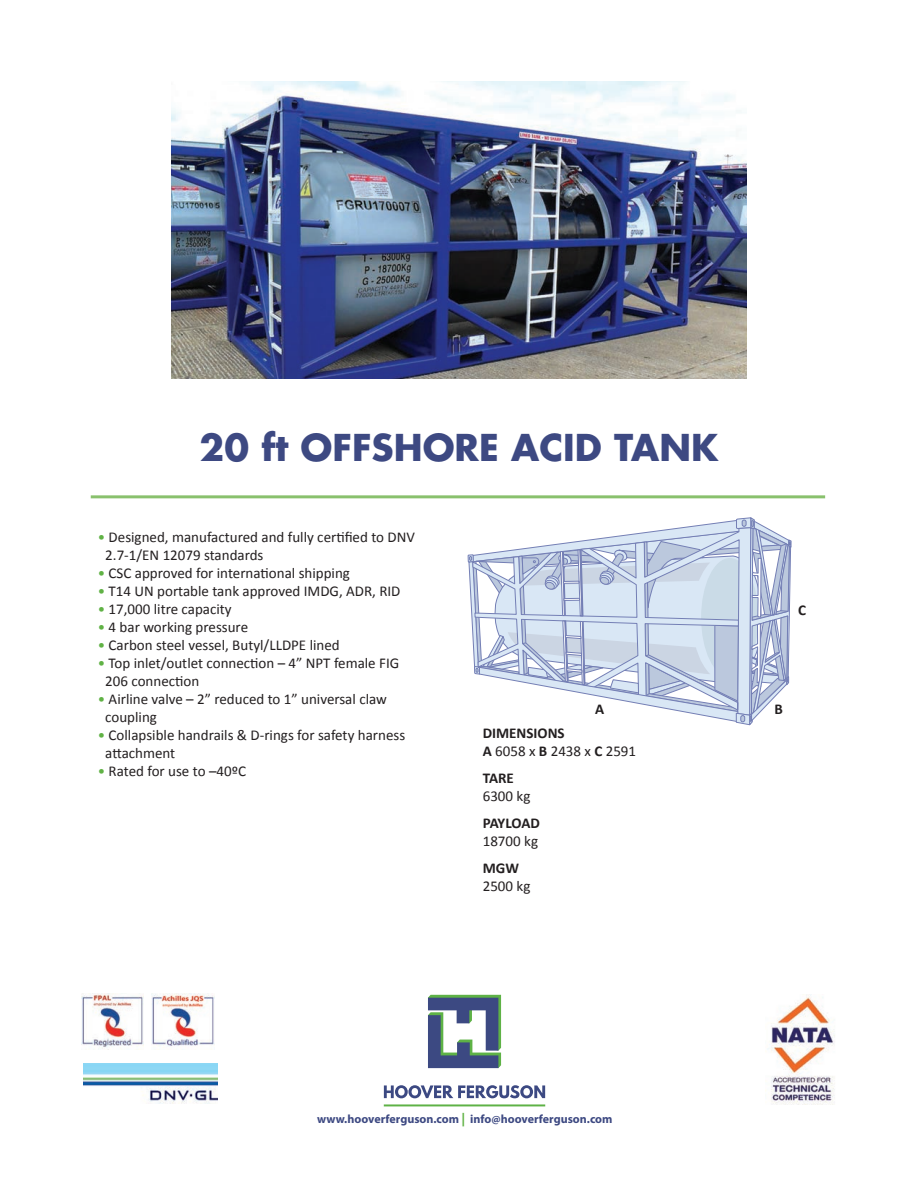
<style>
.page{position:relative;width:918px;height:1188px;background:#fff}
.page>*{position:absolute;margin:0;border:0;box-sizing:border-box;transform-origin:0 0}
.t1{font:700 36px "Futura";color:#3d4982}
.t2{font:15px/18px "Calibri";color:#231f20}
.t3{font:700 15px "Calibri";letter-spacing:-.005em;color:#231f20}
.t4{font:700 12px "Myriad Pro";color:#3d4982}
.s1{color:#60b245}
.s2{font-weight:700}
.s3{font-size:13.5px;color:#60b245}
</style>
<div class="page">
<hr style="left:91px;top:495px;width:734px;height:3px;background:#89c16d">
<svg style="left:428px;top:995px;width:73px;height:73px"></svg>
<hr style="left:384px;top:1104px;width:161px;height:2px;background:#5eb246">
<svg style="left:384px;top:1085px;width:161px;height:13px"></svg>
<img style="left:152px;top:994px;width:63px;height:54px">
<img style="left:81px;top:994px;width:63px;height:55px">
<img style="left:768px;top:995px;width:67px;height:109px">
<img style="left:83px;top:1064px;width:134px;height:40px">
<img style="left:172px;top:81px;width:574px;height:298px">
<svg style="left:468px;top:517px;width:324px;height:208px"></svg>
<h1 class="t1" style="left:200px;top:422px;width:520px">20 ft OFFSHORE ACID TANK</h1>
<p class="t2" style="left:105px;top:528px;width:311px;text-indent:-8px"><span class="s1">•</span> Designed, manufactured and fully certified to DNV<br>2.7-1/EN 12079 standards</p>
<p class="t2" style="left:98px;top:564px;width:254px"><span class="s1">•</span> CSC approved for international shipping</p>
<p class="t2" style="left:98px;top:582px;width:304px"><span class="s1">•</span> T14 UN portable tank approved IMDG, ADR, RID</p>
<p class="t2" style="left:98px;top:600px;width:135px"><span class="s1">•</span> 17,000 litre capacity</p>
<p class="t2" style="left:98px;top:618px;width:152px"><span class="s1">•</span> 4 bar working pressure</p>
<p class="t2" style="left:98px;top:636px;width:243px"><span class="s1">•</span> Carbon steel vessel, Butyl/LLDPE lined</p>
<p class="t2" style="left:105px;top:654px;width:295px;text-indent:-8px"><span class="s1">•</span> Top inlet/outlet connection – 4” NPT female FIG<br>206 connection</p>
<p class="t2" style="left:105px;top:690px;width:283px;text-indent:-8px"><span class="s1">•</span> Airline valve – 2” reduced to 1” universal claw coupling</p>
<p class="t2" style="left:105px;top:726px;width:301px;text-indent:-8px"><span class="s1">•</span> Collapsible handrails &amp; D-rings for safety harness attachment</p>
<p class="t2" style="left:98px;top:762px;width:150px"><span class="s1">•</span> Rated for use to –40ºC</p>
<p class="t3" style="left:798px;top:601px;width:9px">C</p>
<p class="t3" style="left:595px;top:700px;width:11px">A</p>
<p class="t3" style="left:774px;top:700px;width:10px">B</p>
<p class="t2" style="left:483px;top:724px;width:155px"><span class="s2">DIMENSIONS<br>A</span> 6058 x <span class="s2">B</span> 2438 x <span class="s2">C</span> 2591</p>
<p class="t3" style="left:483px;top:768px;width:33px">TARE</p>
<p class="t2" style="left:483px;top:787px;width:49px">6300 kg</p>
<p class="t3" style="left:483px;top:813px;width:59px">PAYLOAD</p>
<p class="t2" style="left:483px;top:832px;width:57px">18700 kg</p>
<p class="t3" style="left:483px;top:858px;width:38px">MGW</p>
<p class="t2" style="left:483px;top:877px;width:49px">2500 kg</p>
<p class="t4" style="left:317px;top:1111px;width:297px">www.hooverferguson.com <span class="s3">|</span> info@hooverferguson.com</p>
</div>
